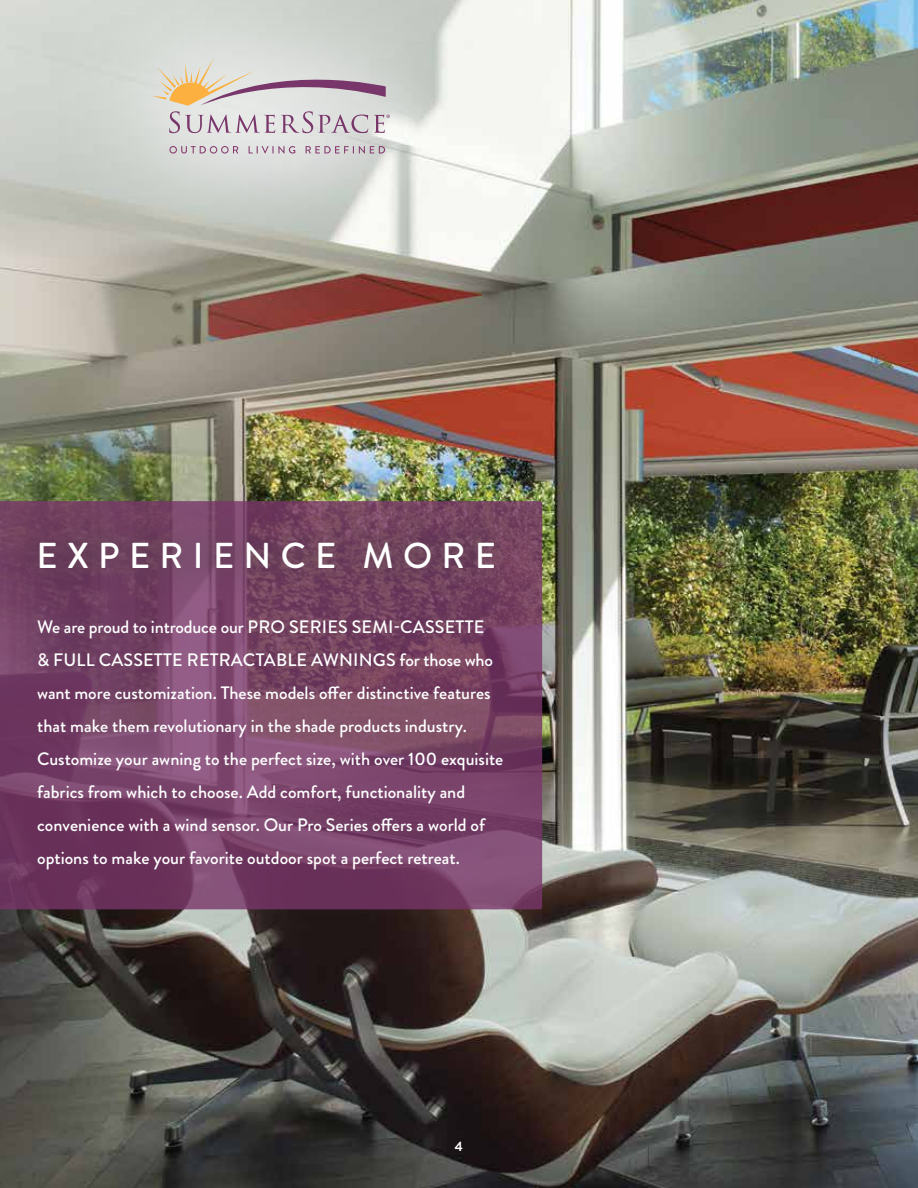
<style>
.page{position:relative;width:918px;height:1188px;background:#fff}
.page>*{position:absolute;margin:0;border:0;box-sizing:border-box;transform-origin:0 0}
.t1{font:500 36px "Brandon Grotesque";letter-spacing:.26em;color:#fff}
.t2{font:500 18px/33px "Brandon Grotesque";color:#fff}
.t3{font:700 13.5px "Brandon Grotesque";color:#fff}
</style>
<div class="page">
<img style="left:0;top:0;width:918px;height:1188px">
<svg style="left:0;top:501px;width:542px;height:408px;background:#774267"></svg>
<svg style="left:15px;top:518px;width:502px;height:75px;background:#71425f"></svg>
<svg style="left:42px;top:0;width:462px;height:274px"></svg>
<svg style="left:152px;top:58px;width:238px;height:75px;background:#d3cac8"></svg>
<svg style="left:169px;top:146px;width:69px;height:8px"></svg>
<svg style="left:249px;top:146px;width:46px;height:8px"></svg>
<svg style="left:306px;top:146px;width:79px;height:8px"></svg>
<h1 class="t1" style="left:36px;top:531px;width:461px">EXPERIENCE MORE</h1>
<p class="t2" style="left:37px;top:611px;width:468px">We are proud to introduce our PRO SERIES SEMI-CASSETTE<br>&amp; FULL CASSETTE RETRACTABLE AWNINGS for those who want more customization. These models offer distinctive features that make them revolutionary in the shade products industry.<br>Customize your awning to the perfect size, with over 100 exquisite fabrics from which to choose. Add comfort, functionality and convenience with a wind sensor. Our Pro Series offers a world of options to make your favorite outdoor spot a perfect retreat.</p>
<p class="t3" style="left:455px;top:1137px;width:10px">4</p>
</div>
